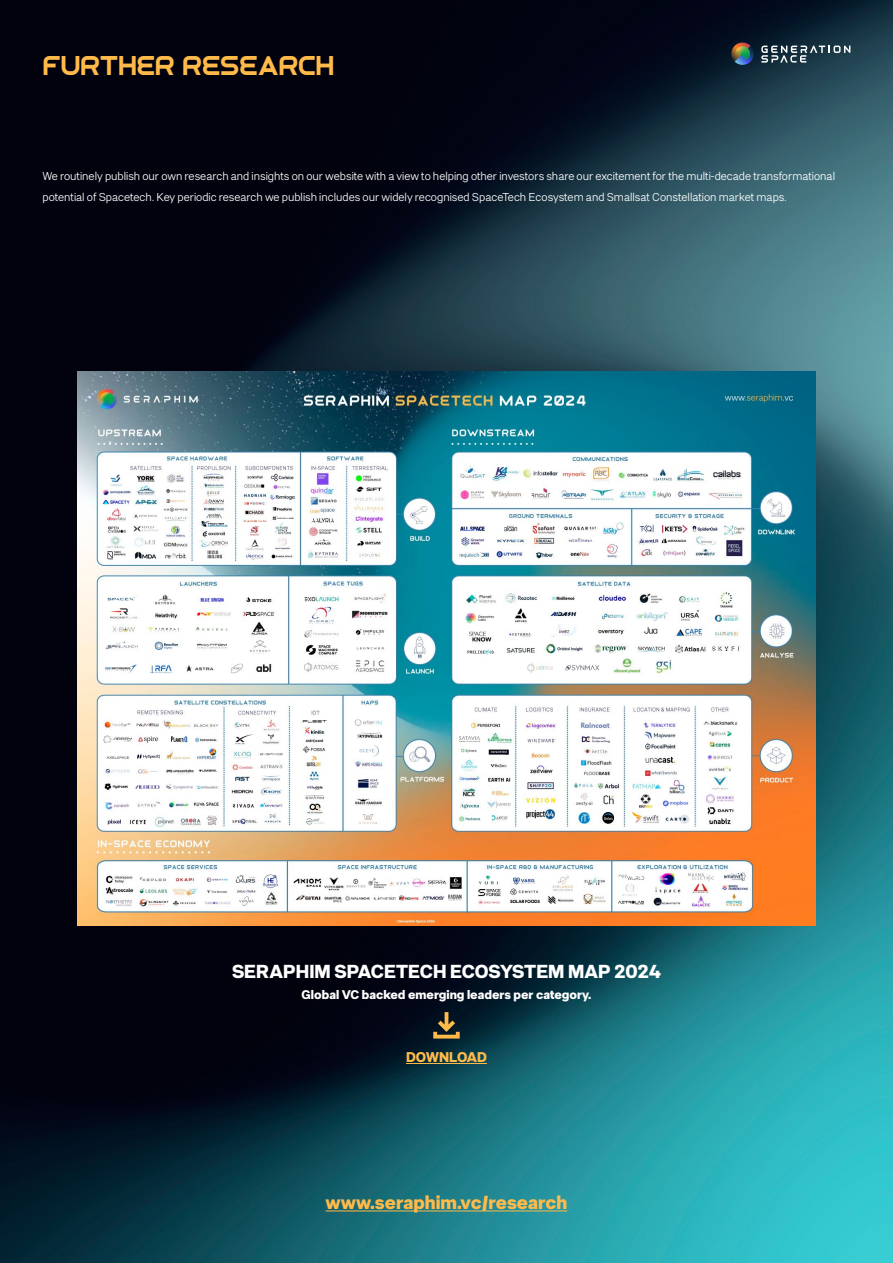
<style>
.page{position:relative;width:893px;height:1263px;background:#fff}
.page>*{position:absolute;margin:0;border:0;box-sizing:border-box;transform-origin:0 0}
.t1{font:27px "Osiris";letter-spacing:-.025em;color:#ffba4a}
.t2{font:700 18px "F37 Neuro";color:#fff}
.t3{font:700 18px "F37 Neuro";color:#ffba4a}
.t4{font:700 13.5px "F37 Neuro";color:#ffba4a}
.t5{font:700 12px "F37 Neuro";color:#fff}
.t6{font:11.25px/21px "F37 Neuro";color:#fff}
</style>
<div class="page">
<img style="left:0;top:0;width:893px;height:1263px">
<hr style="left:326px;top:1210px;width:241px;height:1px;background:#ffba4a">
<svg style="left:731px;top:43px;width:24px;height:23px"></svg>
<svg style="left:735px;top:46px;width:16px;height:16px"></svg>
<svg style="left:761px;top:46px;width:89px;height:17px;background:#4e636e"></svg>
<img style="left:77px;top:371px;width:739px;height:554px">
<hr style="left:406px;top:1063px;width:81px;height:1px;background:#ffba4a">
<svg style="left:433px;top:1012px;width:27px;height:26px"></svg>
<h1 class="t1" style="left:43px;top:50px;width:293px">FURTHER RESEARCH</h1>
<p class="t6" style="left:43px;top:165px;width:794px">We routinely publish our own research and insights on our website with a view to helping other investors share our excitement for the multi-decade transformational potential of Spacetech. Key periodic research we publish includes our widely recognised SpaceTech Ecosystem and Smallsat Constellation market maps.</p>
<h2 class="t2" style="left:232px;top:959px;width:430px">SERAPHIM SPACETECH ECOSYSTEM MAP 2024</h2>
<p class="t5" style="left:302px;top:987px;width:291px">Global VC backed emerging leaders per category.</p>
<p class="t4" style="left:406px;top:1048px;width:82px">DOWNLOAD</p>
<h2 class="t3" style="left:326px;top:1190px;width:243px">www.seraphim.vc/research</h2>
</div>
